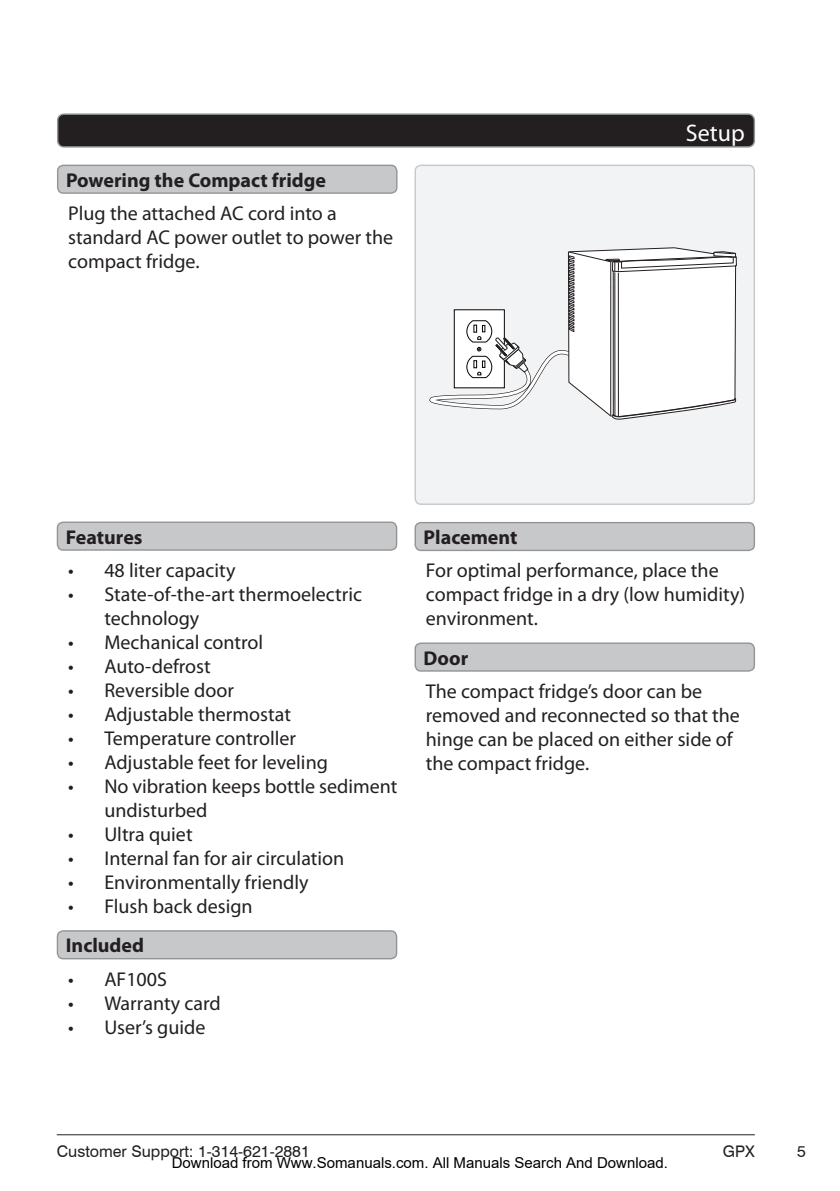
<style>
.page{position:relative;width:840px;height:1191px;background:#fff}
.page>*{position:absolute;margin:0;border:0;box-sizing:border-box;transform-origin:0 0}
.Page_Heading_-_Right{font:24px "Myriad Pro";color:#fff}
.Bulleted_List{font:20px/24px "Myriad Pro";color:#231f20}
.Operation_Heading{font:700 20px "Myriad Pro";color:#231f20}
.t1{font:16px "Swiss 721 BT";color:#231f20}
.t2{font:15px "Arial";color:#000}
</style>
<div class="page">
<hr style="left:57px;top:1134px;width:697px;height:1px;background:#231f20">
<div style="left:58px;top:165px;width:338px;height:28px;background:#c7c8ca;border-radius:6px"></div>
<div style="left:57px;top:165px;width:340px;height:29px;border:1px solid #939598;border-radius:6px"></div>
<div style="left:415px;top:165px;width:339px;height:339px;background:#f2f3f4;border-radius:6px"></div>
<svg style="left:429px;top:247px;width:307px;height:173px"></svg>
<div style="left:414px;top:165px;width:340px;height:340px;border:1px solid #c7c8ca;border-radius:6px"></div>
<div style="left:58px;top:114px;width:696px;height:33px;background:#231f20;border-radius:6px"></div>
<div style="left:57px;top:113px;width:697px;height:35px;border:1px solid #939598;border-radius:6px"></div>
<div style="left:57px;top:522px;width:339px;height:28px;background:#c7c8ca;border-radius:6px"></div>
<div style="left:57px;top:521px;width:340px;height:30px;border:1px solid #939598;border-radius:6px"></div>
<div style="left:57px;top:931px;width:339px;height:27px;background:#c7c8ca;border-radius:6px"></div>
<div style="left:57px;top:930px;width:340px;height:29px;border:1px solid #939598;border-radius:6px"></div>
<div style="left:415px;top:522px;width:339px;height:28px;background:#c7c8ca;border-radius:6px"></div>
<div style="left:414px;top:522px;width:340px;height:29px;border:1px solid #939598;border-radius:6px"></div>
<div style="left:415px;top:643px;width:339px;height:28px;background:#c7c8ca;border-radius:6px"></div>
<div style="left:414px;top:642px;width:340px;height:29px;border:1px solid #939598;border-radius:6px"></div>
<p class="Operation_Heading" style="left:66px;top:167px;width:261px">Powering the Compact fridge</p>
<p class="Bulleted_List" style="left:68px;top:201px;width:326px">Plug the attached AC cord into a standard AC power outlet to power the compact fridge.</p>
<p class="Page_Heading_-_Right" style="left:685px;top:118px;width:60px">Setup</p>
<p class="Operation_Heading" style="left:66px;top:524px;width:78px">Features</p>
<p class="Bulleted_List" style="left:68px;top:558px;width:168px">• 48 liter capacity</p>
<p class="Bulleted_List" style="left:104px;top:582px;width:259px;text-indent:-36px">• State-of-the-art thermoelectric technology</p>
<p class="Bulleted_List" style="left:68px;top:630px;width:196px">• Mechanical control</p>
<p class="Bulleted_List" style="left:68px;top:654px;width:144px">• Auto-defrost</p>
<p class="Bulleted_List" style="left:68px;top:678px;width:167px">• Reversible door</p>
<p class="Bulleted_List" style="left:68px;top:702px;width:224px">• Adjustable thermostat</p>
<p class="Bulleted_List" style="left:68px;top:726px;width:229px">• Temperature controller</p>
<p class="Bulleted_List" style="left:68px;top:750px;width:261px">• Adjustable feet for leveling</p>
<p class="Bulleted_List" style="left:104px;top:774px;width:294px;text-indent:-36px">• No vibration keeps bottle sediment undisturbed</p>
<p class="Bulleted_List" style="left:68px;top:822px;width:126px">• Ultra quiet</p>
<p class="Bulleted_List" style="left:68px;top:846px;width:277px">• Internal fan for air circulation</p>
<p class="Bulleted_List" style="left:68px;top:870px;width:242px">• Environmentally friendly</p>
<p class="Bulleted_List" style="left:68px;top:894px;width:186px">• Flush back design</p>
<p class="Operation_Heading" style="left:66px;top:932px;width:80px">Included</p>
<p class="Bulleted_List" style="left:68px;top:966px;width:100px">• AF100S</p>
<p class="Bulleted_List" style="left:68px;top:990px;width:154px">• Warranty card</p>
<p class="Bulleted_List" style="left:68px;top:1014px;width:138px">• User’s guide</p>
<p class="Operation_Heading" style="left:423px;top:524px;width:95px">Placement</p>
<p class="Bulleted_List" style="left:425px;top:558px;width:320px">For optimal performance, place the compact fridge in a dry (low humidity) environment.</p>
<p class="Operation_Heading" style="left:423px;top:645px;width:46px">Door</p>
<p class="Bulleted_List" style="left:425px;top:679px;width:315px">The compact fridge’s door can be removed and reconnected so that the hinge can be placed on either side of the compact fridge.</p>
<p class="t1" style="left:57px;top:1141px;width:254px">Customer Support: 1-314-621-2881</p>
<p class="t1" style="left:722px;top:1141px;width:33px">GPX</p>
<p class="t1" style="left:796px;top:1141px;width:10px">5</p>
<p class="t2" style="left:172px;top:1154px;width:497px">Download from Www.Somanuals.com. All Manuals Search And Download.</p>
</div>
